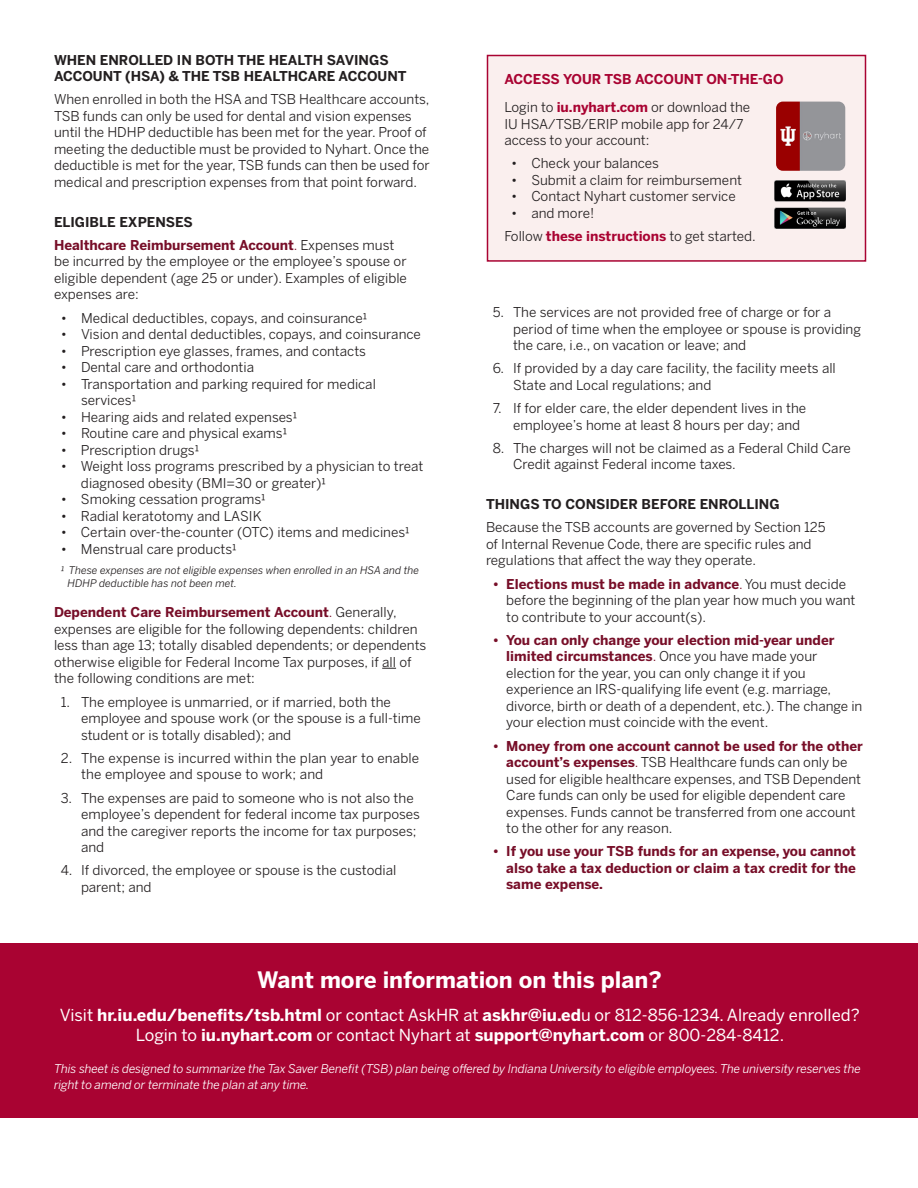
<style>
.page{position:relative;width:918px;height:1188px;background:#fff}
.page>*{position:absolute;margin:0;border:0;box-sizing:border-box;transform-origin:0 0}
.t1{font:700 22.5px "Benton Sans";color:#fff}
.t2{font:16.5px/19.8px "Benton Sans";color:#fff;text-align:center}
.t3{font:13.5px/16.5px "Benton Sans";color:#231f20}
.t4{font:700 13.5px/16.5px "Benton Sans";color:#231f20}
.t5{font:700 13.5px/16.5px "Benton Sans";color:#770e28;text-align:justify}
.t6{font:700 13.5px "Benton Sans";letter-spacing:-.005em;color:#a90332}
.t7{font:italic 12px/16.5px "Benton Sans";letter-spacing:-.01em;color:#fff}
.t8{font:italic 10.5px/13.5px "Benton Sans";color:#231f20}
.s1{font-weight:700;color:#770e28}
.s2{color:#770e28}
.s3{font-weight:700;color:#a90332}
.s4{font-weight:700}
</style>
<div class="page">
<div style="left:0;top:943px;width:918px;height:175px;background:#a90332"></div>
<div style="left:487px;top:55px;width:379px;height:207px;background:#faefee;border:2px solid #a90332"></div>
<svg style="left:382px;top:668px;width:14px;height:1px"></svg>
<img style="left:776px;top:102px;width:69px;height:69px">
<img style="left:774px;top:181px;width:71px;height:47px">
<h5 class="t4" style="left:54px;top:52px;width:354px">WHEN ENROLLED IN BOTH THE HEALTH SAVINGS<br>ACCOUNT (HSA) &amp; THE TSB HEALTHCARE ACCOUNT</h5>
<p class="t3" style="left:54px;top:91px;width:377px">When enrolled in both the HSA and TSB Healthcare accounts, TSB funds can only be used for dental and vision expenses until the HDHP deductible has been met for the year. Proof of meeting the deductible must be provided to Nyhart. Once the deductible is met for the year, TSB funds can then be used for medical and prescription expenses from that point forward.</p>
<h5 class="t4" style="left:54px;top:214px;width:140px">ELIGIBLE EXPENSES</h5>
<p class="t3" style="left:54px;top:237px;width:354px"><span class="s1">Healthcare Reimbursement Account</span><span class="s2">.</span> Expenses must be incurred by the employee or the employee’s spouse or eligible dependent (age 25 or under). Examples of eligible expenses are:</p>
<p class="t3" style="left:61px;top:309px;width:308px">• Medical deductibles, copays, and coinsurance1</p>
<p class="t3" style="left:61px;top:326px;width:362px">• Vision and dental deductibles, copays, and coinsurance</p>
<p class="t3" style="left:61px;top:342px;width:307px">• Prescription eye glasses, frames, and contacts</p>
<p class="t3" style="left:61px;top:359px;width:195px">• Dental care and orthodontia</p>
<p class="t3" style="left:81px;top:375px;width:296px;text-indent:-20px">• Transportation and parking required for medical services1</p>
<p class="t3" style="left:61px;top:408px;width:238px">• Hearing aids and related expenses1</p>
<p class="t3" style="left:61px;top:425px;width:228px">• Routine care and physical exams1</p>
<p class="t3" style="left:61px;top:441px;width:140px">• Prescription drugs1</p>
<p class="t3" style="left:81px;top:458px;width:344px;text-indent:-20px">• Weight loss programs prescribed by a physician to treat diagnosed obesity (BMI=30 or greater)1</p>
<p class="t3" style="left:61px;top:491px;width:206px">• Smoking cessation programs1</p>
<p class="t3" style="left:61px;top:507px;width:202px">• Radial keratotomy and LASIK</p>
<p class="t3" style="left:61px;top:524px;width:350px">• Certain over-the-counter (OTC) items and medicines1</p>
<p class="t3" style="left:61px;top:540px;width:177px">• Menstrual care products1</p>
<p class="t8" style="left:68px;top:563px;width:353px;text-indent:-7px">1 These expenses are not eligible expenses when enrolled in an HSA and the<br>HDHP deductible has not been met.</p>
<p class="t3" style="left:54px;top:604px;width:374px"><span class="s1">Dependent Care Reimbursement Account</span><span class="s2">.</span> Generally, expenses are eligible for the following dependents: children less than age 13; totally disabled dependents; or dependents otherwise eligible for Federal Income Tax purposes, if all of the following conditions are met:</p>
<p class="t3" style="left:81px;top:693px;width:341px;text-indent:-20px">1. The employee is unmarried, or if married, both the employee and spouse work (or the spouse is a full-time student or is totally disabled); and</p>
<p class="t3" style="left:81px;top:750px;width:340px;text-indent:-20px">2. The expense is incurred within the plan year to enable the employee and spouse to work; and</p>
<p class="t3" style="left:81px;top:789px;width:340px;text-indent:-20px">3. The expenses are paid to someone who is not also the employee’s dependent for federal income tax purposes and the caregiver reports the income for tax purposes; and</p>
<p class="t3" style="left:81px;top:862px;width:317px;text-indent:-20px">4. If divorced, the employee or spouse is the custodial parent; and</p>
<h5 class="t6" style="left:504px;top:71px;width:281px">ACCESS YOUR TSB ACCOUNT ON-THE-GO</h5>
<p class="t3" style="left:504px;top:99px;width:247px">Login to <span class="s3">iu.nyhart.com</span> or download the<br>IU HSA/TSB/ERIP mobile app for 24/7 access to your account:</p>
<p class="t3" style="left:511px;top:155px;width:149px">• Check your balances</p>
<p class="t3" style="left:511px;top:172px;width:233px">• Submit a claim for reimbursement</p>
<p class="t3" style="left:511px;top:188px;width:226px">• Contact Nyhart customer service</p>
<p class="t3" style="left:504px;top:201px;width:253px;line-height:23.2px;text-indent:7px">• and more!<br>Follow <span class="s3">these instructions</span> to get started.</p>
<p class="t3" style="left:513px;top:304px;width:350px;text-indent:-20px">5. The services are not provided free of charge or for a period of time when the employee or spouse is providing the care, i.e., on vacation or leave; and</p>
<p class="t3" style="left:513px;top:360px;width:324px;text-indent:-20px">6. If provided by a day care facility, the facility meets all<br>State and Local regulations; and</p>
<p class="t3" style="left:513px;top:400px;width:295px;text-indent:-20px">7. If for elder care, the elder dependent lives in the employee’s home at least 8 hours per day; and</p>
<p class="t3" style="left:513px;top:440px;width:339px;text-indent:-20px">8. The charges will not be claimed as a Federal Child Care<br>Credit against Federal income taxes.</p>
<h5 class="t4" style="left:486px;top:496px;width:295px">THINGS TO CONSIDER BEFORE ENROLLING</h5>
<p class="t3" style="left:486px;top:519px;width:341px">Because the TSB accounts are governed by Section 125 of Internal Revenue Code, there are specifc rules and regulations that afect the way they operate.</p>
<p class="t3" style="left:506px;top:576px;width:351px;text-indent:-14px"><span class="s1">• Elections must be made in advance</span><span class="s2">.</span> You must decide before the beginning of the plan year how much you want to contribute to your account(s).</p>
<p class="t3" style="left:506px;top:632px;width:358px;text-indent:-14px"><span class="s1">• You can only change your election mid-year under limited circumstances</span><span class="s2">.</span> Once you have made your election for the year, you can only change it if you experience an IRS-qualifying life event (e.g. marriage, divorce, birth or death of a dependent, etc.). The change in your election must coincide with the event.</p>
<p class="t3" style="left:506px;top:738px;width:358px;text-indent:-14px"><span class="s1">• Money from one account cannot be used for the other account’s expenses</span><span class="s2">.</span> TSB Healthcare funds can only be used for eligible healthcare expenses, and TSB Dependent Care funds can only be used for eligible dependent care expenses. Funds cannot be transferred from one account to the other for any reason.</p>
<p class="t5" style="left:506px;top:844px;width:351px;text-indent:-14px">• If you use your TSB funds for an expense, you cannot also take a tax deduction or claim a tax credit for the same expense.</p>
<h3 class="t1" style="left:257px;top:966px;width:406px">Want more information on this plan?</h3>
<p class="t2" style="left:60px;top:1005px;width:802px">Visit <span class="s4">hr.iu.edu/benefts/tsb.html</span> or contact AskHR at <span class="s4">askhr@iu.ed</span>u or 812-856-1234. Already enrolled?<br>Login to <span class="s4">iu.nyhart.com</span> or contact Nyhart at <span class="s4">support@nyhart.com</span> or 800-284-8412.</p>
<p class="t7" style="left:54px;top:1060px;width:808px">This sheet is designed to summarize the Tax Saver Beneft (TSB) plan being ofered by Indiana University to eligible employees. The university reserves the right to amend or terminate the plan at any time.</p>
</div>
